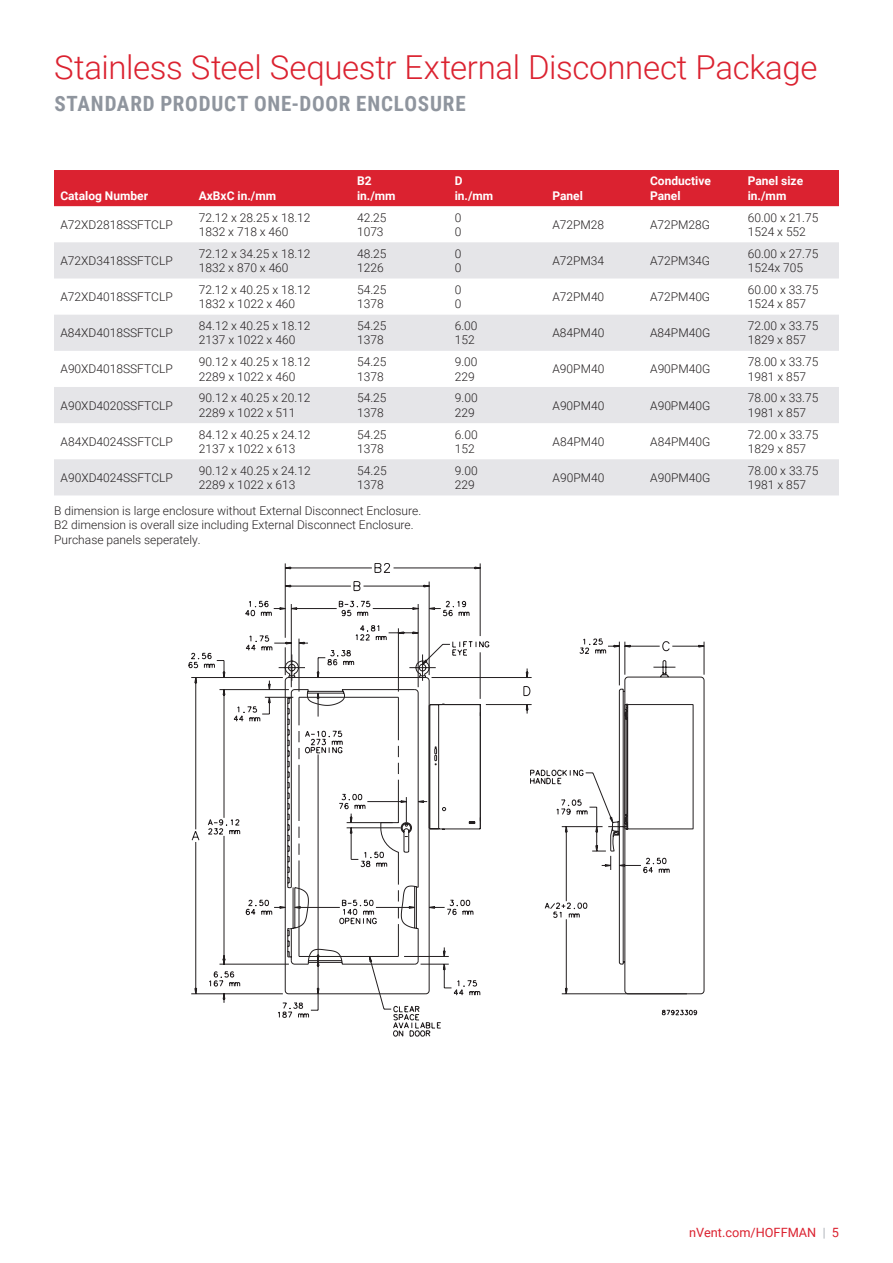
<style>
.page{position:relative;width:893px;height:1263px;background:#fff}
.page>*{position:absolute;margin:0;border:0;box-sizing:border-box;transform-origin:0 0}
.t1{font:300 33px "Roboto";letter-spacing:-.01em;color:#db2230}
.t2{font:700 21px "Roboto Condensed";letter-spacing:.04em;color:#8f959e}
.t3{font:12.75px "Roboto";color:#db2230}
.t4{font:300 12px/14.4px "Roboto";color:#231f20}
.t5{font:700 12px/14.4px "Roboto";color:#fff}
.s1{font-weight:300;color:#8f959e}
</style>
<div class="page">
<div style="left:54px;top:170px;width:785px;height:36px;background:#db2230"></div>
<svg style="left:54px;top:242px;width:785px;height:253px;fill:#e5e5e8"></svg>
<svg style="left:285px;top:563px;width:419px;height:431px"></svg>
<svg style="left:530px;top:638px;width:174px;height:213px"></svg>
<svg style="left:545px;top:642px;width:142px;height:352px"></svg>
<svg style="left:481px;top:704px;width:189px;height:205px"></svg>
<svg style="left:189px;top:601px;width:292px;height:435px"></svg>
<h1 class="t1" style="left:54px;top:44px;width:765px">Stainless Steel Sequestr External Disconnect Package</h1>
<h2 class="t2" style="left:54px;top:89px;width:413px">STANDARD PRODUCT ONE-DOOR ENCLOSURE</h2>
<p class="t5" style="left:60px;top:188px;width:89px">Catalog Number</p>
<p class="t5" style="left:199px;top:188px;width:79px">AxBxC in./mm</p>
<p class="t5" style="left:357px;top:173px;width:40px">B2 in./mm</p>
<p class="t5" style="left:455px;top:173px;width:40px">D in./mm</p>
<p class="t5" style="left:552px;top:188px;width:32px">Panel</p>
<p class="t5" style="left:650px;top:173px;width:62px">Conductive<br>Panel</p>
<p class="t5" style="left:748px;top:173px;width:57px">Panel size in./mm</p>
<p class="t4" style="left:60px;top:217px;width:114px">A72XD2818SSFTCLP</p>
<p class="t4" style="left:199px;top:210px;width:113px">72.12 x 28.25 x 18.12<br>1832 x 718 x 460</p>
<p class="t4" style="left:357px;top:210px;width:31px">42.25<br>1073</p>
<p class="t4" style="left:455px;top:210px;width:8px">0<br>0</p>
<p class="t4" style="left:552px;top:217px;width:53px">A72PM28</p>
<p class="t4" style="left:650px;top:217px;width:62px">A72PM28G</p>
<p class="t4" style="left:748px;top:210px;width:72px">60.00 x 21.75<br>1524 x 552</p>
<p class="t4" style="left:60px;top:253px;width:114px">A72XD3418SSFTCLP</p>
<p class="t4" style="left:199px;top:246px;width:113px">72.12 x 34.25 x 18.12<br>1832 x 870 x 460</p>
<p class="t4" style="left:357px;top:246px;width:31px">48.25<br>1226</p>
<p class="t4" style="left:455px;top:246px;width:8px">0<br>0</p>
<p class="t4" style="left:552px;top:253px;width:53px">A72PM34</p>
<p class="t4" style="left:650px;top:253px;width:62px">A72PM34G</p>
<p class="t4" style="left:748px;top:246px;width:72px">60.00 x 27.75<br>1524x 705</p>
<p class="t4" style="left:60px;top:289px;width:114px">A72XD4018SSFTCLP</p>
<p class="t4" style="left:199px;top:282px;width:113px">72.12 x 40.25 x 18.12<br>1832 x 1022 x 460</p>
<p class="t4" style="left:357px;top:282px;width:31px">54.25<br>1378</p>
<p class="t4" style="left:455px;top:282px;width:8px">0<br>0</p>
<p class="t4" style="left:552px;top:289px;width:53px">A72PM40</p>
<p class="t4" style="left:650px;top:289px;width:62px">A72PM40G</p>
<p class="t4" style="left:748px;top:282px;width:72px">60.00 x 33.75<br>1524 x 857</p>
<p class="t4" style="left:60px;top:325px;width:114px">A84XD4018SSFTCLP</p>
<p class="t4" style="left:199px;top:318px;width:113px">84.12 x 40.25 x 18.12<br>2137 x 1022 x 460</p>
<p class="t4" style="left:357px;top:318px;width:31px">54.25<br>1378</p>
<p class="t4" style="left:455px;top:318px;width:24px">6.00<br>152</p>
<p class="t4" style="left:552px;top:325px;width:53px">A84PM40</p>
<p class="t4" style="left:650px;top:325px;width:62px">A84PM40G</p>
<p class="t4" style="left:748px;top:318px;width:72px">72.00 x 33.75<br>1829 x 857</p>
<p class="t4" style="left:60px;top:361px;width:114px">A90XD4018SSFTCLP</p>
<p class="t4" style="left:199px;top:354px;width:113px">90.12 x 40.25 x 18.12<br>2289 x 1022 x 460</p>
<p class="t4" style="left:357px;top:354px;width:31px">54.25<br>1378</p>
<p class="t4" style="left:455px;top:354px;width:24px">9.00<br>229</p>
<p class="t4" style="left:552px;top:361px;width:53px">A90PM40</p>
<p class="t4" style="left:650px;top:361px;width:62px">A90PM40G</p>
<p class="t4" style="left:748px;top:354px;width:72px">78.00 x 33.75<br>1981 x 857</p>
<p class="t4" style="left:61px;top:398px;width:114px">A90XD4020SSFTCLP</p>
<p class="t4" style="left:199px;top:390px;width:113px">90.12 x 40.25 x 20.12<br>2289 x 1022 x 511</p>
<p class="t4" style="left:357px;top:390px;width:31px">54.25<br>1378</p>
<p class="t4" style="left:455px;top:390px;width:24px">9.00<br>229</p>
<p class="t4" style="left:552px;top:398px;width:53px">A90PM40</p>
<p class="t4" style="left:650px;top:398px;width:62px">A90PM40G</p>
<p class="t4" style="left:748px;top:390px;width:72px">78.00 x 33.75<br>1981 x 857</p>
<p class="t4" style="left:61px;top:434px;width:114px">A84XD4024SSFTCLP</p>
<p class="t4" style="left:199px;top:427px;width:113px">84.12 x 40.25 x 24.12<br>2137 x 1022 x 613</p>
<p class="t4" style="left:357px;top:427px;width:31px">54.25<br>1378</p>
<p class="t4" style="left:455px;top:427px;width:24px">6.00<br>152</p>
<p class="t4" style="left:552px;top:434px;width:53px">A84PM40</p>
<p class="t4" style="left:650px;top:434px;width:62px">A84PM40G</p>
<p class="t4" style="left:748px;top:427px;width:72px">72.00 x 33.75<br>1829 x 857</p>
<p class="t4" style="left:61px;top:470px;width:114px">A90XD4024SSFTCLP</p>
<p class="t4" style="left:199px;top:463px;width:113px">90.12 x 40.25 x 24.12<br>2289 x 1022 x 613</p>
<p class="t4" style="left:357px;top:463px;width:31px">54.25<br>1378</p>
<p class="t4" style="left:455px;top:463px;width:24px">9.00<br>229</p>
<p class="t4" style="left:553px;top:470px;width:53px">A90PM40</p>
<p class="t4" style="left:650px;top:470px;width:62px">A90PM40G</p>
<p class="t4" style="left:748px;top:463px;width:72px">78.00 x 33.75<br>1981 x 857</p>
<p class="t4" style="left:54px;top:503px;width:369px">B dimension is large enclosure without External Disconnect Enclosure.<br>B2 dimension is overall size including External Disconnect Enclosure.<br>Purchase panels seperately.</p>
<p class="t3" style="left:689px;top:1223px;width:151px">nVent.com/HOFFMAN <span class="s1">|</span> 5</p>
</div>
